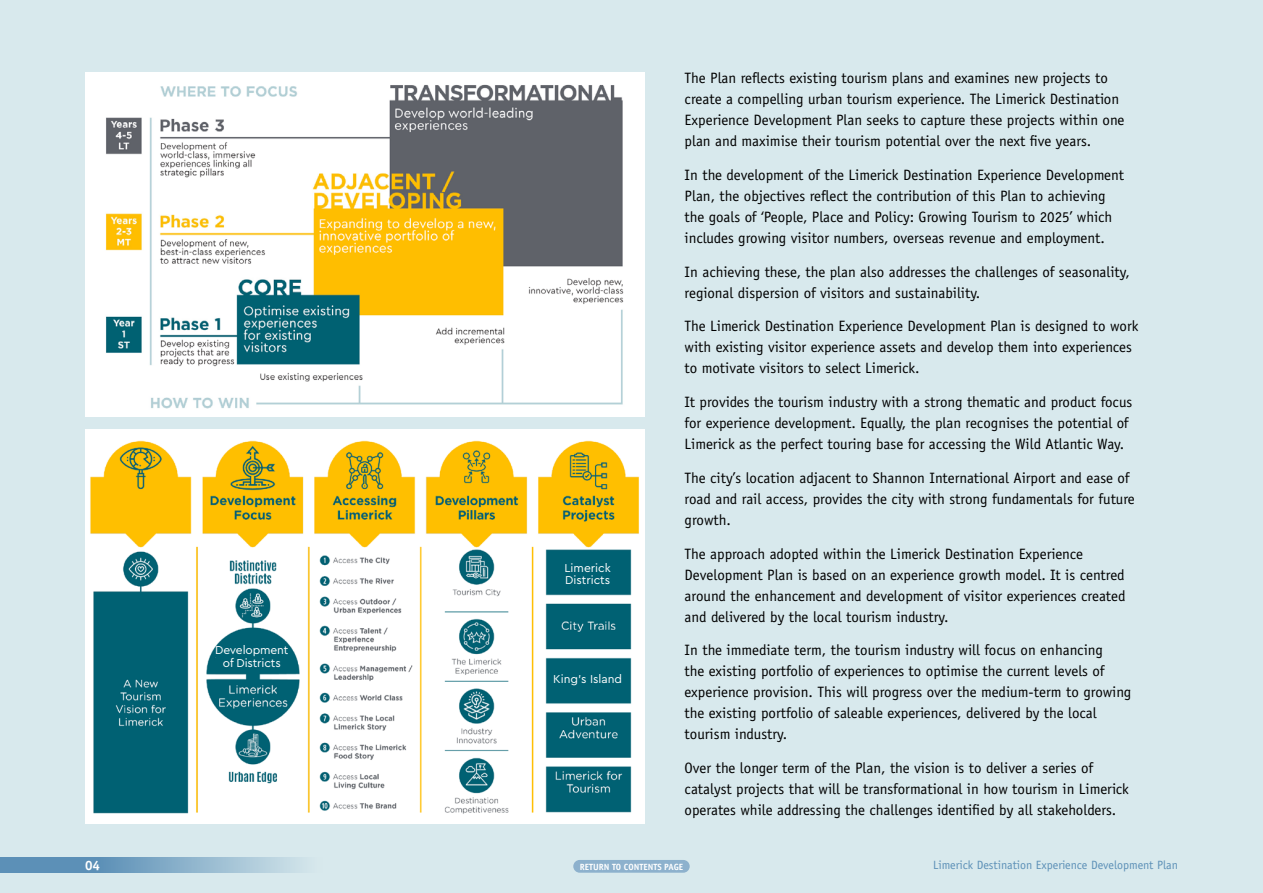
<style>
.page{position:relative;width:1263px;height:893px;background:#d8e9ed}
.page>*{position:absolute;margin:0;border:0;box-sizing:border-box;transform-origin:0 0}
.t1{font:15px/21px "Officina Sans Std";color:#000}
.t2{font:700 13.5px "Officina Sans Std";color:#fff}
.t3{font:12px/12px "Cera Pro";color:#fff}
.t4{font:12px "Officina Sans Std";color:#5c90b7}
.t5{font:700 9px "Officina Sans Std";color:#fff}
</style>
<div class="page">
<img style="left:85px;top:72px;width:559px;height:345px">
<img style="left:85px;top:430px;width:559px;height:394px">
<div style="left:548px;top:661px;width:78px;height:29px;background:#006173"></div>
<div style="left:548px;top:552px;width:78px;height:29px;background:#006173"></div>
<svg style="left:210px;top:640px;width:86px;height:29px;background:#106a7b"></svg>
<svg style="left:0;top:857px;width:302px;height:16px;background:#82abc7"></svg>
<div style="left:573px;top:860px;width:117px;height:13px;background:#8db1cd;border-radius:6px"></div>
<p class="t3" style="left:215px;top:642px;width:75px;line-height:13.5px;text-align:center">Development of Districts</p>
<p class="t3" style="left:564px;top:561px;width:48px">Limerick<br>Districts</p>
<p class="t3" style="left:553px;top:673px;width:71px">King’s Island</p>
<p class="t1" style="left:685px;top:68px;width:441px">The Plan reflects existing tourism plans and examines new projects to create a compelling urban tourism experience. The Limerick Destination Experience Development Plan seeks to capture these projects within one plan and maximise their tourism potential over the next five years.</p>
<p class="t1" style="left:685px;top:164px;width:441px">In the development of the Limerick Destination Experience Development Plan, the objectives reflect the contribution of this Plan to achieving the goals of ‘People, Place and Policy: Growing Tourism to 2025’ which includes growing visitor numbers, overseas revenue and employment.</p>
<p class="t1" style="left:685px;top:261px;width:447px">In achieving these, the plan also addresses the challenges of seasonality, regional dispersion of visitors and sustainability.</p>
<p class="t1" style="left:685px;top:316px;width:455px">The Limerick Destination Experience Development Plan is designed to work with existing visitor experience assets and develop them into experiences to motivate visitors to select Limerick.</p>
<p class="t1" style="left:685px;top:392px;width:449px">It provides the tourism industry with a strong thematic and product focus for experience development. Equally, the plan recognises the potential of<br>Limerick as the perfect touring base for accessing the Wild Atlantic Way.</p>
<p class="t1" style="left:685px;top:467px;width:452px">The city’s location adjacent to Shannon International Airport and ease of road and rail access, provides the city with strong fundamentals for future growth.</p>
<p class="t1" style="left:685px;top:543px;width:442px">The approach adopted within the Limerick Destination Experience Development Plan is based on an experience growth model. It is centred around the enhancement and development of visitor experiences created and delivered by the local tourism industry.</p>
<p class="t1" style="left:685px;top:640px;width:448px">In the immediate term, the tourism industry will focus on enhancing<br>the existing portfolio of experiences to optimise the current levels of experience provision. This will progress over the medium-term to growing the existing portfolio of saleable experiences, delivered by the local tourism industry.</p>
<p class="t1" style="left:685px;top:758px;width:446px">Over the longer term of the Plan, the vision is to deliver a series of catalyst projects that will be transformational in how tourism in Limerick operates while addressing the challenges identified by all stakeholders.</p>
<p class="t2" style="left:85px;top:857px;width:17px">04</p>
<p class="t5" style="left:580px;top:861px;width:105px">RETURN TO CONTENTS PAGE</p>
<p class="t4" style="left:933px;top:858px;width:246px">Limerick Destination Experience Development Plan</p>
</div>
